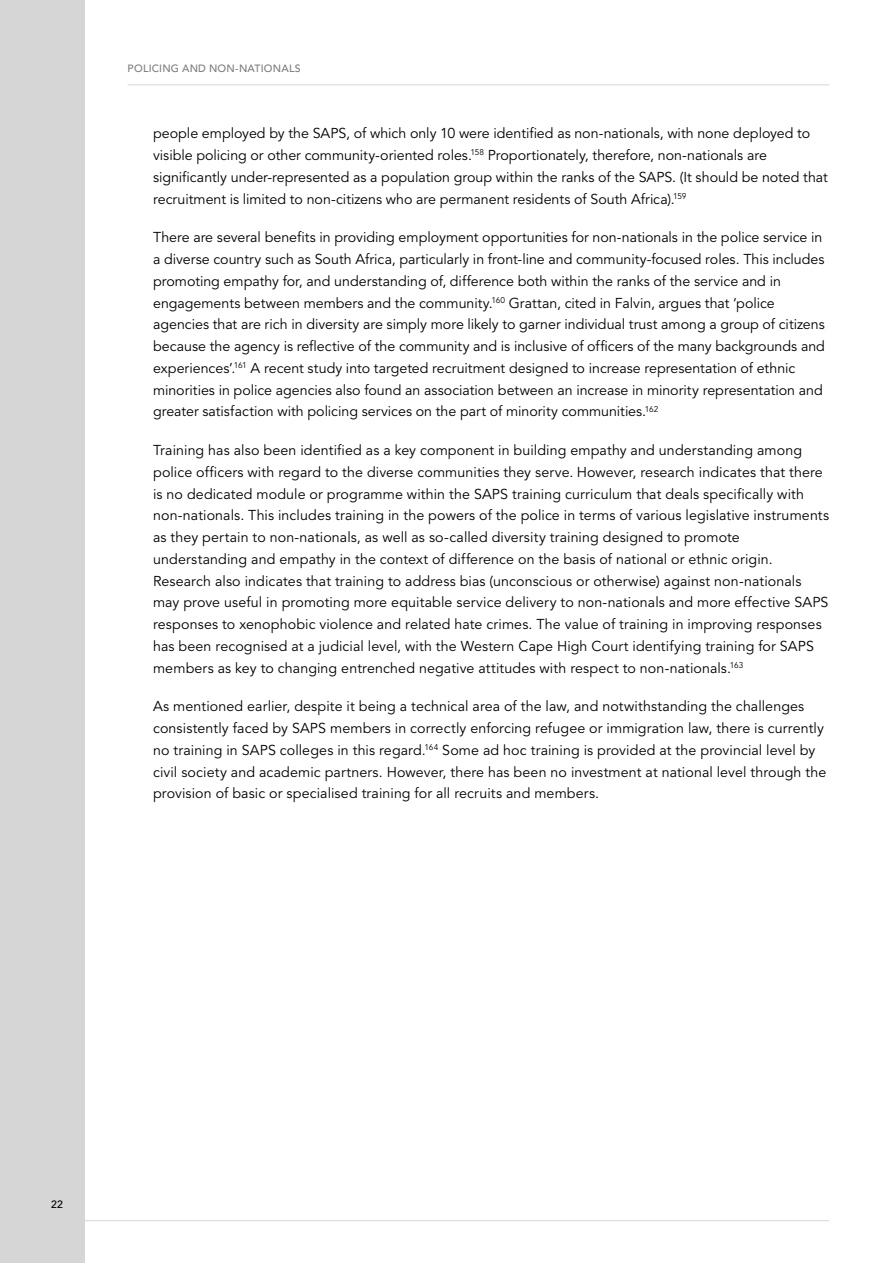
<style>
.page{position:relative;width:893px;height:1263px;background:#fff}
.page>*{position:absolute;margin:0;border:0;box-sizing:border-box;transform-origin:0 0}
.t1{font:14.25px/21.8px "Avenir LT Std";letter-spacing:.005em;color:#000}
.t2{font:500 10.5px "Avenir LT Std";letter-spacing:.02em;color:#7c7c7c}
.t3{font:500 10.5px "Avenir LT Std";color:#000}
</style>
<div class="page">
<hr style="left:128px;top:84px;width:701px;height:1px;background:#d6d6d6">
<div style="left:0;top:0;width:85px;height:1263px;background:#d6d6d6"></div>
<hr style="left:51px;top:1220px;width:778px;height:1px;background:#d6d6d6">
<p class="t2" style="left:128px;top:62px;width:175px">POLICING AND NON-NATIONALS</p>
<p class="t1" style="left:153px;top:123px;width:676px">people employed by the SAPS, of which only 10 were identified as non-nationals, with none deployed to visible policing or other community-oriented roles.<sup>158</sup> Proportionately, therefore, non-nationals are significantly under-represented as a population group within the ranks of the SAPS. (It should be noted that recruitment is limited to non-citizens who are permanent residents of South Africa).<sup>159</sup></p>
<p class="t1" style="left:153px;top:227px;width:673px">There are several benefits in providing employment opportunities for non-nationals in the police service in a diverse country such as South Africa, particularly in front-line and community-focused roles. This includes promoting empathy for, and understanding of, difference both within the ranks of the service and in engagements between members and the community.<sup>160</sup> Grattan, cited in Falvin, argues that ‘police agencies that are rich in diversity are simply more likely to garner individual trust among a group of citizens because the agency is reflective of the community and is inclusive of officers of the many backgrounds and experiences’.<sup>161</sup> A recent study into targeted recruitment designed to increase representation of ethnic minorities in police agencies also found an association between an increase in minority representation and greater satisfaction with policing services on the part of minority communities.<sup>162</sup></p>
<p class="t1" style="left:153px;top:440px;width:678px">Training has also been identified as a key component in building empathy and understanding among police officers with regard to the diverse communities they serve. However, research indicates that there is no dedicated module or programme within the SAPS training curriculum that deals specifically with non-nationals. This includes training in the powers of the police in terms of various legislative instruments as they pertain to non-nationals, as well as so-called diversity training designed to promote understanding and empathy in the context of difference on the basis of national or ethnic origin.<br>Research also indicates that training to address bias (unconscious or otherwise) against non-nationals may prove useful in promoting more equitable service delivery to non-nationals and more effective SAPS responses to xenophobic violence and related hate crimes. The value of training in improving responses has been recognised at a judicial level, with the Western Cape High Court identifying training for SAPS members as key to changing entrenched negative attitudes with respect to non-nationals.<sup>163</sup></p>
<p class="t1" style="left:153px;top:696px;width:675px">As mentioned earlier, despite it being a technical area of the law, and notwithstanding the challenges consistently faced by SAPS members in correctly enforcing refugee or immigration law, there is currently no training in SAPS colleges in this regard.<sup>164</sup> Some ad hoc training is provided at the provincial level by civil society and academic partners. However, there has been no investment at national level through the provision of basic or specialised training for all recruits and members.</p>
<p class="t3" style="left:51px;top:1198px;width:13px">22</p>
</div>
